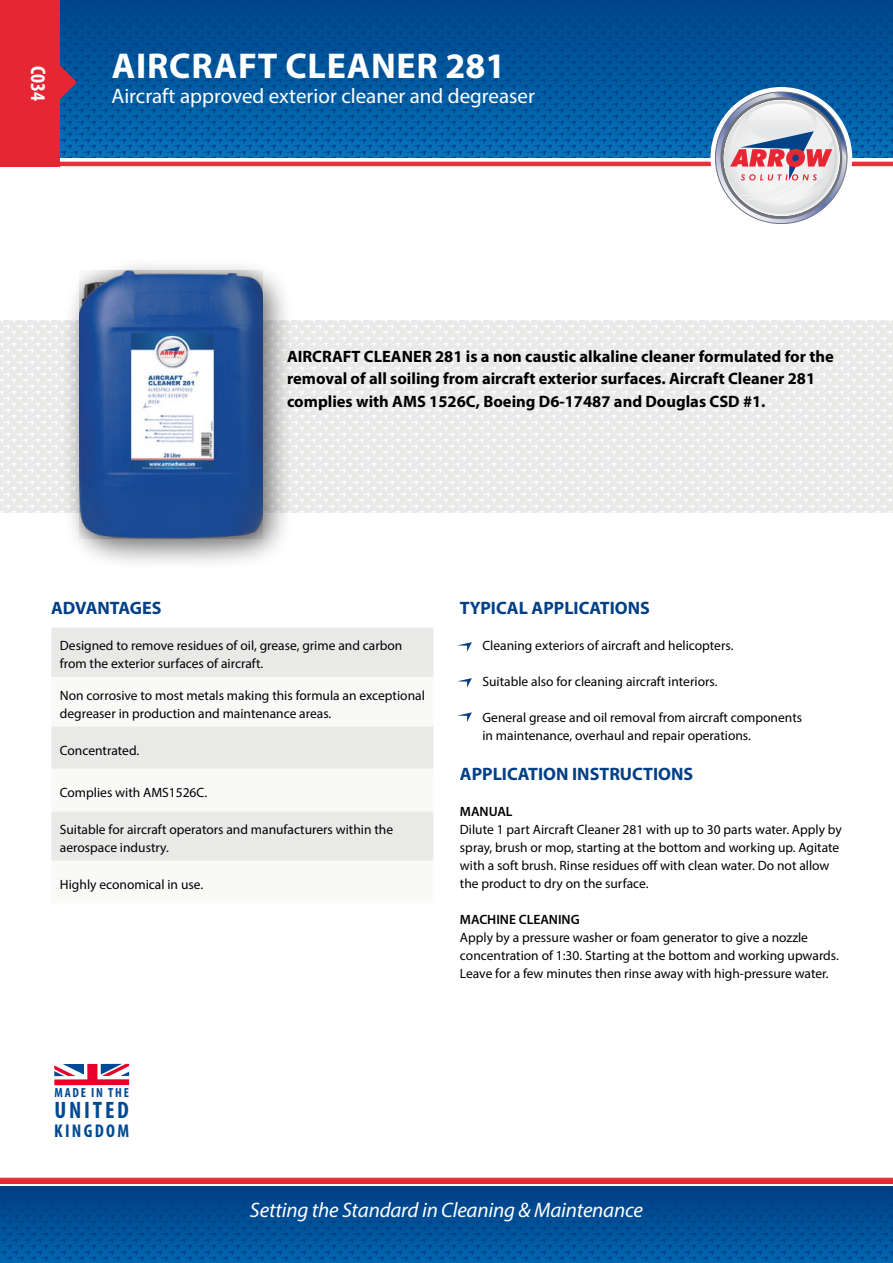
<style>
.page{position:relative;width:893px;height:1263px;background:#fff}
.page>*{position:absolute;margin:0;border:0;box-sizing:border-box;transform-origin:0 0}
.t1{font:700 36px "Myriad Pro";letter-spacing:.02em;color:#fff}
.t2{font:700 condensed 23.85px "Myriad Pro";letter-spacing:.115em;color:#004a93}
.t3{font:21px "Myriad Pro";color:#fff}
.t4{font:italic 21px "Myriad Pro";letter-spacing:-.01em;color:#fff}
.t5{font:700 condensed 21px "Myriad Pro";color:#fff}
.t6{font:700 condensed 18.6px "Myriad Pro";letter-spacing:.12em;color:#004a93}
.t7{font:700 18px "Myriad Pro";color:#033f86}
.t8{font:700 16.5px/22.5px "Myriad Pro";color:#000}
.t9{font:13.5px/18px "Myriad Pro";color:#000}
.t10{font:600 13.5px "Myriad Pro";color:#000}
.t11{font:700 condensed 13.2px "Myriad Pro";letter-spacing:.13em;color:#004a93}
</style>
<div class="page">
<hr style="left:0;top:162px;width:893px;height:4px;background:#e73037">
<hr style="left:0;top:1178px;width:893px;height:4px;background:#e73037">
<svg style="left:59px;top:0;width:834px;height:157px;background:#01559b"></svg>
<svg style="left:710px;top:87px;width:142px;height:137px"></svg>
<svg style="left:0;top:1187px;width:893px;height:76px;background:#005096"></svg>
<svg style="left:0;top:321px;width:893px;height:192px;fill:#e9eae8"></svg>
<div style="left:0;top:0;width:59px;height:166px;background:#e62733"></div>
<svg style="left:59px;top:63px;width:18px;height:39px"></svg>
<div style="left:61px;top:256px;width:233px;height:315px;background:#000;opacity:.55"></div>
<img style="left:79px;top:270px;width:183px;height:269px">
<svg style="left:54px;top:1064px;width:75px;height:21px"></svg>
<div style="left:51px;top:627px;width:382px;height:50px;background:#e9eae8"></div>
<svg style="left:51px;top:726px;width:382px;height:135px;fill:#e9eae8"></svg>
<svg style="left:457px;top:712px;width:15px;height:10px"></svg>
<svg style="left:457px;top:642px;width:15px;height:10px"></svg>
<svg style="left:457px;top:678px;width:15px;height:10px"></svg>
<hr style="left:0;top:1180px;width:893px;height:3px;background:#e62733">
<h3 class="t5" style="left:51px;top:66px;width:37px;rotate:90deg">C034</h3>
<h1 class="t1" style="left:112px;top:42px;width:395px">AIRCRAFT CLEANER 281</h1>
<h3 class="t3" style="left:112px;top:83px;width:425px">Aircraft approved exterior cleaner and degreaser</h3>
<p class="t8" style="left:287px;top:344px;width:548px">AIRCRAFT CLEANER 281 is a non caustic alkaline cleaner formulated for the removal of all soiling from aircraft exterior surfaces. Aircraft Cleaner 281 complies with AMS 1526C, Boeing D6-17487 and Douglas CSD #1.</p>
<h3 class="t7" style="left:51px;top:596px;width:112px">ADVANTAGES</h3>
<h3 class="t7" style="left:460px;top:596px;width:191px">TYPICAL APPLICATIONS</h3>
<p class="t9" style="left:482px;top:636px;width:252px">Cleaning exteriors of aircraft and helicopters.</p>
<p class="t9" style="left:482px;top:672px;width:237px">Suitable also for cleaning aircraft interiors.</p>
<p class="t9" style="left:482px;top:708px;width:321px">General grease and oil removal from aircraft components in maintenance, overhaul and repair operations.</p>
<h3 class="t7" style="left:460px;top:762px;width:235px">APPLICATION INSTRUCTIONS</h3>
<p class="t10" style="left:460px;top:803px;width:54px">MANUAL</p>
<p class="t9" style="left:460px;top:820px;width:383px">Dilute 1 part Aircraft Cleaner 281 with up to 30 parts water. Apply by spray, brush or mop, starting at the bottom and working up. Agitate with a soft brush. Rinse residues off with clean water. Do not allow the product to dry on the surface.</p>
<p class="t10" style="left:460px;top:911px;width:121px">MACHINE CLEANING</p>
<p class="t9" style="left:460px;top:928px;width:380px">Apply by a pressure washer or foam generator to give a nozzle concentration of 1:30. Starting at the bottom and working upwards.<br>Leave for a few minutes then rinse away with high-pressure water.</p>
<p class="t9" style="left:60px;top:637px;width:344px">Designed to remove residues of oil, grease, grime and carbon from the exterior surfaces of aircraft.</p>
<p class="t9" style="left:60px;top:686px;width:366px">Non corrosive to most metals making this formula an exceptional degreaser in production and maintenance areas.</p>
<p class="t9" style="left:60px;top:741px;width:81px">Concentrated.</p>
<p class="t9" style="left:60px;top:783px;width:149px">Complies with AMS1526C.</p>
<p class="t9" style="left:60px;top:820px;width:335px">Suitable for aircraft operators and manufacturers within the aerospace industry.</p>
<p class="t9" style="left:60px;top:875px;width:145px">Highly economical in use.</p>
<p class="t11" style="left:55px;top:1085px;width:76px">MADE IN THE</p>
<h2 class="t2" style="left:54px;top:1095px;width:76px">UNITED</h2>
<h3 class="t6" style="left:54px;top:1119px;width:76px">KINGDOM</h3>
<h3 class="t4" style="left:250px;top:1197px;width:395px">Setting the Standard in Cleaning &amp; Maintenance</h3>
</div>
